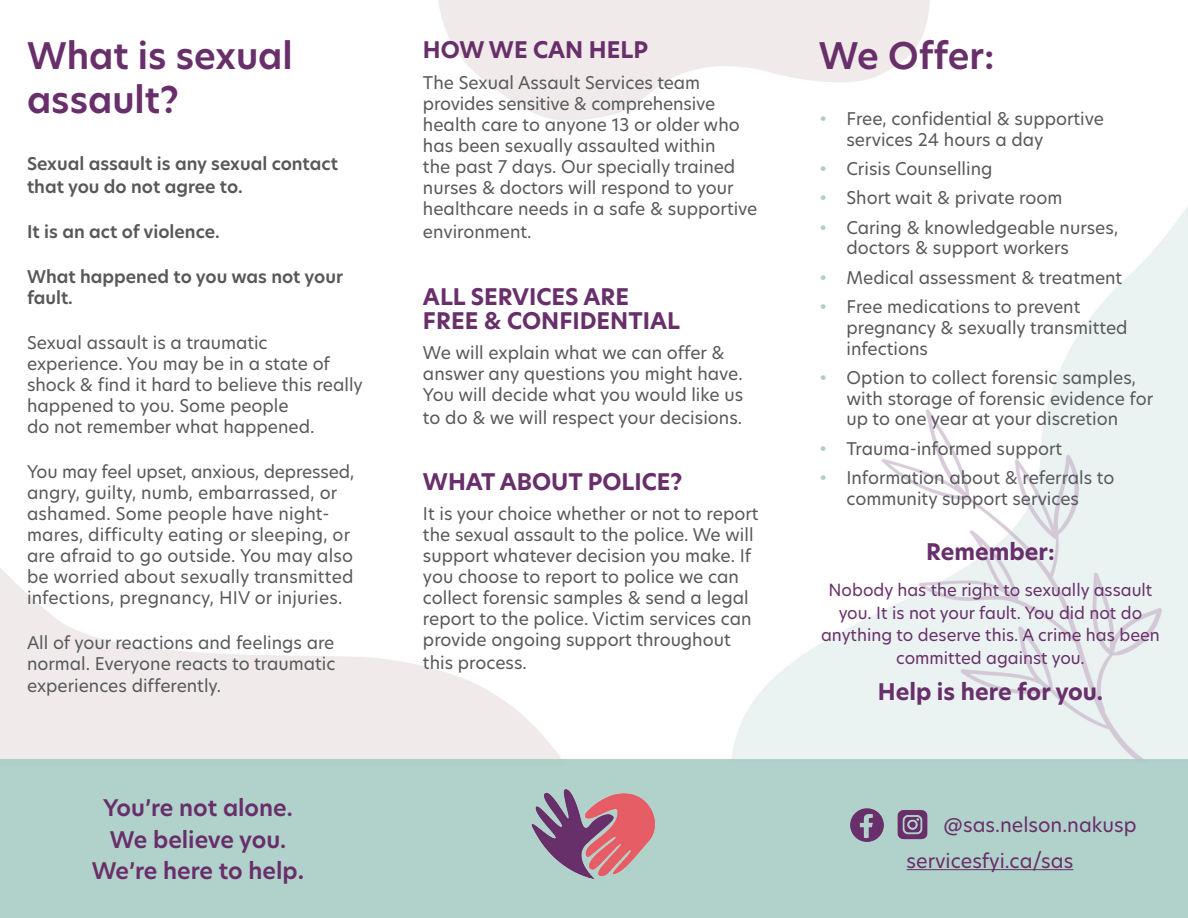
<style>
.page{position:relative;width:1188px;height:918px;background:#fff}
.page>*{position:absolute;margin:0;border:0;box-sizing:border-box;transform-origin:0 0}
.t1{font:600 36px "Hero New";color:#682f6a}
.t2{font:700 22.5px/24px "Hero New";color:#682f6a}
.t3{font:600 22.5px/31.5px "Hero New";color:#682f6a;text-align:center}
.t4{font:19.5px/35.7px "Hero New";color:#682f6a}
.t5{font:17.25px/21px "Hero New";color:#57585a}
.t6{font:600 17.25px/22.5px "Hero New";color:#57585a}
.t7{font:16.5px/22.5px "Hero New";color:#682f6a;text-align:center}
.s1{color:#aacdc7}
.s2{font-size:24px}
</style>
<div class="page">
<img style="left:0;top:0;width:1188px;height:759px">
<div style="left:0;top:759px;width:1188px;height:159px;background:#b1d1cb"></div>
<img style="left:531px;top:789px;width:125px;height:90px">
<img style="left:850px;top:808px;width:34px;height:34px">
<img style="left:897px;top:810px;width:31px;height:30px">
<hr style="left:907px;top:869px;width:166px;height:1px;background:#682f6a">
<h1 class="t1" style="left:27px;top:31px;width:267px">What is sexual</h1>
<h1 class="t1" style="left:819px;top:31px;width:177px">We Offer:</h1>
<h1 class="t1" style="left:27px;top:75px;width:153px">assault?</h1>
<p class="t5" style="left:846px;top:108px;width:259px;text-indent:-27px"><span class="s1">•</span> Free, confidential &amp; supportive services 24 hours a day</p>
<p class="t5" style="left:819px;top:158px;width:175px"><span class="s1">•</span> Crisis Counselling</p>
<p class="t5" style="left:819px;top:187px;width:244px"><span class="s1">•</span> Short wait &amp; private room</p>
<p class="t5" style="left:846px;top:217px;width:273px;text-indent:-27px"><span class="s1">•</span> Caring &amp; knowledgeable nurses, doctors &amp; support workers</p>
<p class="t5" style="left:819px;top:267px;width:304px"><span class="s1">•</span> Medical assessment &amp; treatment</p>
<p class="t5" style="left:846px;top:296px;width:283px;text-indent:-27px"><span class="s1">•</span> Free medications to prevent pregnancy &amp; sexually transmitted infections</p>
<p class="t5" style="left:846px;top:367px;width:308px;text-indent:-27px"><span class="s1">•</span> Option to collect forensic samples, with storage of forensic evidence for up to one year at your discretion</p>
<p class="t5" style="left:819px;top:438px;width:244px"><span class="s1">•</span> Trauma-informed support</p>
<p class="t5" style="left:819px;top:467px;width:296px;text-align:center"><span class="s1">•</span> Information about &amp; referrals to community support services</p>
<h2 class="t2" style="left:423px;top:38px;width:227px">HOW WE CAN HELP</h2>
<p class="t5" style="left:423px;top:72px;width:336px">The Sexual Assault Services team provides sensitive &amp; comprehensive health care to anyone 13 or older who has been sexually assaulted within<br>the past 7 days. Our specially trained nurses &amp; doctors will respond to your healthcare needs in a safe &amp; supportive</p>
<p class="t5" style="left:423px;top:221px;width:110px">environment.</p>
<p class="t6" style="left:27px;top:153px;width:313px">Sexual assault is any sexual contact that you do not agree to.</p>
<p class="t6" style="left:27px;top:220px;width:194px">It is an act of violence.</p>
<p class="t6" style="left:27px;top:266px;width:318px;line-height:21px">What happened to you was not your fault.</p>
<p class="t5" style="left:27px;top:332px;width:337px">Sexual assault is a traumatic experience. You may be in a state of shock &amp; find it hard to believe this really happened to you. Some people<br>do not remember what happened.</p>
<p class="t5" style="left:27px;top:461px;width:329px">You may feel upset, anxious, depressed, angry, guilty, numb, embarrassed, or ashamed. Some people have night&shy;mares, difficulty eating or sleeping, or are afraid to go outside. You may also be worried about sexually transmitted infections, pregnancy, HIV or injuries.</p>
<p class="t5" style="left:27px;top:631px;width:310px;line-height:21.8px;text-align:justify">All of your reactions and feelings are normal. Everyone reacts to traumatic experiences differently.</p>
<h2 class="t2" style="left:423px;top:284px;width:258px">ALL SERVICES ARE<br>FREE &amp; CONFIDENTIAL</h2>
<p class="t5" style="left:423px;top:342px;width:322px">We will explain what we can offer &amp; answer any questions you might have.<br>You will decide what you would like us</p>
<p class="t5" style="left:423px;top:407px;width:321px">to do &amp; we will respect your decisions.</p>
<h2 class="t2" style="left:423px;top:469px;width:261px">WHAT ABOUT POLICE?</h2>
<p class="t5" style="left:423px;top:503px;width:337px">It is your choice whether or not to report the sexual assault to the police. We will support whatever decision you make. If you choose to report to police we can collect forensic samples &amp; send a legal report to the police. Victim services can provide ongoing support throughout</p>
<p class="t5" style="left:423px;top:652px;width:105px">this process.</p>
<h2 class="t2" style="left:926px;top:540px;width:130px">Remember:</h2>
<p class="t7" style="left:821px;top:579px;width:340px">Nobody has the right to sexually assault you. It is not your fault. You did not do anything to deserve this. A crime has been committed against you.</p>
<h2 class="t2" style="left:878px;top:679px;width:227px">Help is here for you.</h2>
<h2 class="t3" style="left:92px;top:792px;width:214px">You’re not alone.<br>We believe you.<br>We’re here to help<span class="s2">.</span></h2>
<p class="t4" style="left:907px;top:807px;width:232px;text-indent:37px">@sas.nelson.nakusp servicesfyi.ca/sas</p>
</div>
